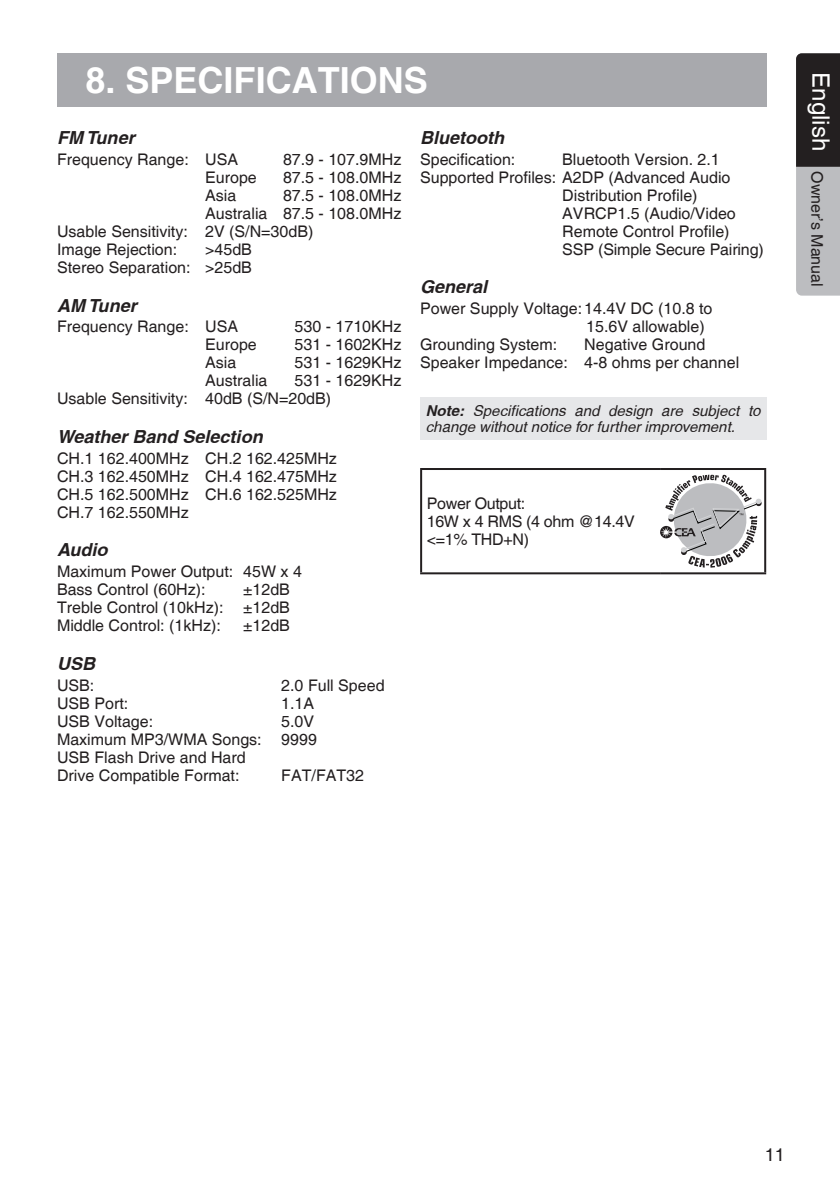
<style>
.page{position:relative;width:840px;height:1191px;background:#fff}
.page>*{position:absolute;margin:0;border:0;box-sizing:border-box;transform-origin:0 0}
.t1{font:700 36px "Helvetica";color:#fff}
.t2{font:italic 700 18px "Helvetica";color:#231f20}
.t3{font:18px "Helvetica";color:#231f20}
.t4{font:16px/18px "Helvetica";color:#231f20}
.t5{font:16px/17.6px "Helvetica";letter-spacing:-.02em;color:#231f20}
.t6{font:italic 15px/16px "Helvetica";color:#231f20}
.s1{font-weight:700}
.s2{font-size:24px;color:#fff}
</style>
<div class="page">
<svg style="left:796px;top:53px;width:43px;height:243px"></svg>
<div style="left:420px;top:397px;width:345px;height:43px;background:#e6e7e9"></div>
<hr style="left:420px;top:468px;width:239px;height:2px;background:#231f20">
<hr style="left:420px;top:470px;width:2px;height:102px;background:#231f20">
<hr style="left:659px;top:468px;width:106px;height:2px;background:#231f20">
<hr style="left:763px;top:470px;width:2px;height:102px;background:#231f20">
<hr style="left:420px;top:572px;width:239px;height:2px;background:#231f20">
<hr style="left:659px;top:572px;width:106px;height:2px;background:#231f20">
<svg style="left:660px;top:474px;width:101px;height:93px"></svg>
<div style="left:57px;top:53px;width:708px;height:54px;background:#a8a9ad"></div>
<h1 class="t1" style="left:85px;top:59px;width:344px">8. SPECIFICATIONS</h1>
<p class="t2" style="left:57px;top:127px;width:79px">FM Tuner</p>
<p class="t4" style="left:57px;top:151px;width:182px">Frequency Range: USA</p>
<p class="t4" style="left:283px;top:151px;width:120px">87.9 - 107.9MHz</p>
<p class="t4" style="left:205px;top:169px;width:53px">Europe</p>
<p class="t4" style="left:283px;top:169px;width:120px">87.5 - 108.0MHz</p>
<p class="t4" style="left:205px;top:187px;width:33px">Asia</p>
<p class="t4" style="left:283px;top:187px;width:120px">87.5 - 108.0MHz</p>
<p class="t4" style="left:205px;top:205px;width:197px">Australia 87.5 - 108.0MHz</p>
<p class="t4" style="left:57px;top:223px;width:258px">Usable Sensitivity: 2V (S/N=30dB)</p>
<p class="t4" style="left:57px;top:241px;width:122px">Image Rejection:</p>
<p class="t4" style="left:57px;top:241px;width:196px;text-align:right">&gt;45dB<br>Stereo Separation: &gt;25dB</p>
<p class="t2" style="left:57px;top:294px;width:81px">AM Tuner</p>
<p class="t4" style="left:57px;top:318px;width:182px">Frequency Range: USA</p>
<p class="t4" style="left:294px;top:318px;width:108px">530 - 1710KHz</p>
<p class="t4" style="left:205px;top:336px;width:53px">Europe</p>
<p class="t4" style="left:294px;top:336px;width:108px">531 - 1602KHz</p>
<p class="t4" style="left:205px;top:354px;width:33px">Asia</p>
<p class="t4" style="left:294px;top:354px;width:108px">531 - 1629KHz</p>
<p class="t4" style="left:205px;top:372px;width:64px">Australia</p>
<p class="t4" style="left:57px;top:372px;width:345px;text-indent:237px">531 - 1629KHz<br>Usable Sensitivity: 40dB (S/N=20dB)</p>
<p class="t2" style="left:57px;top:426px;width:207px">Weather Band Selection</p>
<p class="t4" style="left:57px;top:450px;width:281px;text-align:justify">CH.1 162.400MHz CH.2 162.425MHz CH.3 162.450MHz CH.4 162.475MHz CH.5 162.500MHz CH.6 162.525MHz CH.7 162.550MHz</p>
<p class="t2" style="left:57px;top:539px;width:52px">Audio</p>
<p class="t4" style="left:57px;top:563px;width:246px">Maximum Power Output: 45W x 4<br>Bass Control (60Hz):</p>
<p class="t4" style="left:57px;top:581px;width:234px;text-align:justify;text-indent:186px">±12dB Treble Control (10kHz): ±12dB Middle Control: (1kHz):</p>
<p class="t4" style="left:243px;top:617px;width:48px">±12dB</p>
<p class="t2" style="left:57px;top:652px;width:39px">USB</p>
<p class="t4" style="left:57px;top:677px;width:39px">USB:</p>
<p class="t4" style="left:281px;top:677px;width:105px">2.0 Full Speed</p>
<p class="t4" style="left:57px;top:695px;width:73px">USB Port:</p>
<p class="t4" style="left:281px;top:695px;width:34px">1.1A</p>
<p class="t4" style="left:57px;top:713px;width:98px">USB Voltage:</p>
<p class="t4" style="left:57px;top:713px;width:261px;text-indent:224px">5.0V<br>Maximum MP3/WMA Songs: 9999<br>USB Flash Drive and Hard<br>Drive Compatible Format:</p>
<p class="t4" style="left:281px;top:767px;width:84px">FAT/FAT32</p>
<p class="t2" style="left:420px;top:127px;width:85px">Bluetooth</p>
<p class="t4" style="left:420px;top:151px;width:97px">Specification:</p>
<p class="t4" style="left:562px;top:151px;width:159px">Bluetooth Version. 2.1</p>
<p class="t4" style="left:420px;top:169px;width:312px">Supported Profiles: A2DP (Advanced Audio</p>
<p class="t4" style="left:562px;top:187px;width:137px">Distribution Profile)</p>
<p class="t4" style="left:562px;top:205px;width:175px">AVRCP1.5 (Audio/Video</p>
<p class="t4" style="left:562px;top:223px;width:169px">Remote Control Profile)</p>
<p class="t4" style="left:562px;top:241px;width:203px">SSP (Simple Secure Pairing)</p>
<p class="t2" style="left:420px;top:276px;width:69px">General</p>
<p class="t4" style="left:420px;top:300px;width:294px">Power Supply Voltage:14.4V DC (10.8 to</p>
<p class="t4" style="left:586px;top:318px;width:120px">15.6V allowable)</p>
<p class="t4" style="left:420px;top:336px;width:138px">Grounding System:</p>
<p class="t4" style="left:420px;top:336px;width:320px;text-indent:164px">Negative Ground<br>Speaker Impedance: 4-8 ohms per channel</p>
<p class="t6" style="left:425px;top:403px;width:336px"><span class="s1">Note:</span> Specifications and design are subject to change without notice for further improvement.</p>
<p class="t5" style="left:426px;top:495px;width:209px">Power Output:<br>16W x 4 RMS (4 ohm @14.4V &lt;=1% THD+N)</p>
<p class="t4" style="left:825px;top:72px;width:216px;rotate:90deg"><span class="s2">English</span> Owner’s Manual</p>
<p class="t3" style="left:764px;top:1144px;width:22px">11</p>
</div>
